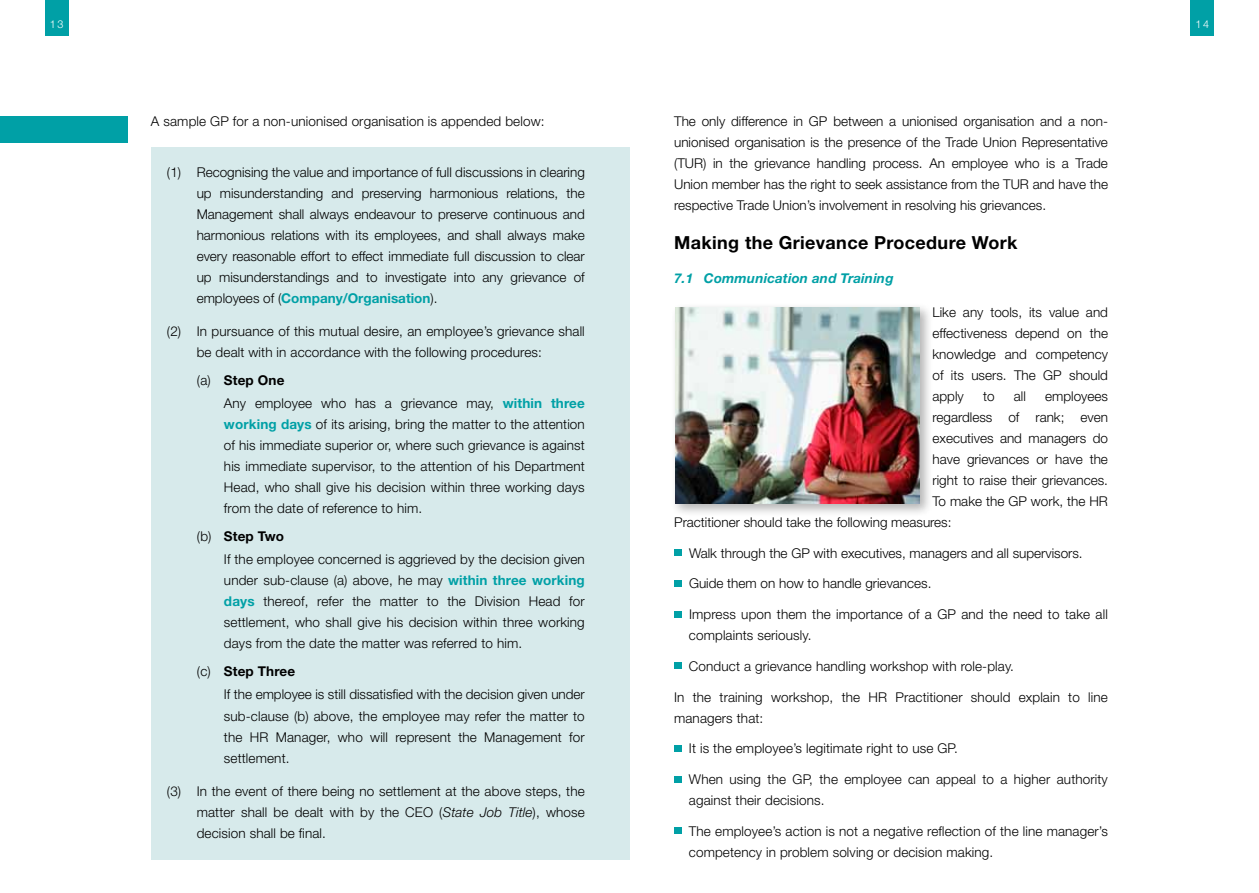
<style>
.page{position:relative;width:1259px;height:893px;background:#fff}
.page>*{position:absolute;margin:0;border:0;box-sizing:border-box;transform-origin:0 0}
.t1{font:700 18px "Helvetica Neue LT Std";letter-spacing:.02em;color:#000}
.t2{font:300 13.5px/21px "Helvetica Neue LT Std";letter-spacing:.01em;color:#000}
.t3{font:italic 700 13.5px "Helvetica Neue LT Std";letter-spacing:.01em;color:#00a0a6}
.t4{font:300 10.8px "Helvetica Neue LT Std";color:#fff}
.s1{font-weight:700;color:#00a0a6}
.s2{font-weight:700}
.s3{font-style:italic}
</style>
<div class="page">
<div style="left:1190px;top:0;width:24px;height:36px;background:#00a0a6"></div>
<div style="left:670px;top:302px;width:263px;height:215px;background:#000;opacity:.3"></div>
<img style="left:675px;top:307px;width:244px;height:197px">
<div style="left:674px;top:549px;width:7px;height:7px;background:#00a0a6"></div>
<div style="left:674px;top:580px;width:7px;height:7px;background:#00a0a6"></div>
<div style="left:674px;top:611px;width:7px;height:6px;background:#00a0a6"></div>
<div style="left:674px;top:663px;width:7px;height:6px;background:#00a0a6"></div>
<div style="left:674px;top:745px;width:7px;height:7px;background:#00a0a6"></div>
<div style="left:674px;top:776px;width:7px;height:7px;background:#00a0a6"></div>
<div style="left:674px;top:828px;width:7px;height:6px;background:#00a0a6"></div>
<div style="left:151px;top:148px;width:478px;height:712px;background:#d7eaeb"></div>
<div style="left:45px;top:0;width:23px;height:36px;background:#00a0a6"></div>
<div style="left:0;top:116px;width:128px;height:27px;background:#00a0a6"></div>
<p class="t4" style="left:50px;top:17px;width:15px">13</p>
<p class="t2" style="left:151px;top:110px;width:395px">A sample GP for a non-unionised organisation is appended below:</p>
<p class="t2" style="left:197px;top:161px;width:390px;text-align:justify;text-indent:-30px">(1) Recognising the value and importance of full discussions in clearing up misunderstanding and preserving harmonious relations, the Management shall always endeavour to preserve continuous and harmonious relations with its employees, and shall always make every reasonable effort to effect immediate full discussion to clear up misunderstandings and to investigate into any grievance of employees of (<span class="s1">Company/Organisation</span>).</p>
<p class="t2" style="left:197px;top:321px;width:389px;text-indent:-30px">(2) In pursuance of this mutual desire, an employee’s grievance shall be dealt with in accordance with the following procedures:</p>
<p class="t2" style="left:224px;top:368px;width:362px;line-height:23.2px;text-indent:-27px">(a) <span class="s2">Step One<br></span>Any employee who has a grievance may, <span class="s1">within three</span></p>
<p class="t2" style="left:224px;top:414px;width:362px;text-align:justify"><span class="s1">working days</span> of its arising, bring the matter to the attention of his immediate superior or, where such grievance is against his immediate supervisor, to the attention of his Department Head, who shall give his decision within three working days from the date of reference to him.</p>
<p class="t2" style="left:224px;top:524px;width:362px;line-height:23.2px;text-indent:-27px">(b) <span class="s2">Step Two<br></span>If the employee concerned is aggrieved by the decision given</p>
<p class="t2" style="left:224px;top:570px;width:362px;text-align:justify">under sub-clause (a) above, he may <span class="s1">within three working days</span> thereof, refer the matter to the Division Head for settlement, who shall give his decision within three working days from the date the matter was referred to him.</p>
<p class="t2" style="left:224px;top:659px;width:362px;line-height:23.2px;text-indent:-27px">(c) <span class="s2">Step Three<br></span>If the employee is still dissatisfied with the decision given under</p>
<p class="t2" style="left:224px;top:705px;width:362px;text-align:justify">sub-clause (b) above, the employee may refer the matter to the HR Manager, who will represent the Management for settlement.</p>
<p class="t2" style="left:197px;top:781px;width:389px;text-align:justify;text-indent:-30px">(3) In the event of there being no settlement at the above steps, the matter shall be dealt with by the CEO (<span class="s3">State Job Title</span>), whose decision shall be final.</p>
<p class="t2" style="left:674px;top:110px;width:435px;text-align:justify">The only difference in GP between a unionised organisation and a non&shy;unionised organisation is the presence of the Trade Union Representative (TUR) in the grievance handling process. An employee who is a Trade Union member has the right to seek assistance from the TUR and have the respective Trade Union’s involvement in resolving his grievances.</p>
<h1 class="t1" style="left:674px;top:232px;width:345px">Making the Grievance Procedure Work</h1>
<p class="t3" style="left:674px;top:270px;width:221px">7.1 Communication and Training</p>
<p class="t2" style="left:932px;top:301px;width:177px;text-align:justify">Like any tools, its value and effectiveness depend on the knowledge and competency of its users. The GP should apply</p>
<p class="t2" style="left:983px;top:385px;width:13px">to</p>
<p class="t2" style="left:1014px;top:385px;width:14px">all</p>
<p class="t2" style="left:1045px;top:385px;width:64px">employees</p>
<p class="t2" style="left:932px;top:406px;width:177px">regardless of rank; even</p>
<p class="t2" style="left:932px;top:427px;width:177px">executives and managers do</p>
<p class="t2" style="left:932px;top:448px;width:177px">have grievances or have the</p>
<p class="t2" style="left:932px;top:469px;width:177px">right to raise their grievances.</p>
<p class="t2" style="left:932px;top:490px;width:177px">To make the GP work, the HR</p>
<p class="t2" style="left:674px;top:511px;width:279px">Practitioner should take the following measures:</p>
<p class="t2" style="left:674px;top:542px;width:410px">• Walk through the GP with executives, managers and all supervisors.</p>
<p class="t2" style="left:674px;top:573px;width:259px">• Guide them on how to handle grievances.</p>
<p class="t2" style="left:689px;top:604px;width:420px;text-indent:-15px">• Impress upon them the importance of a GP and the need to take all complaints seriously.</p>
<p class="t2" style="left:674px;top:655px;width:341px">• Conduct a grievance handling workshop with role-play.</p>
<p class="t2" style="left:674px;top:686px;width:435px">In the training workshop, the HR Practitioner should explain to line managers that:</p>
<p class="t2" style="left:674px;top:738px;width:285px">• It is the employee’s legitimate right to use GP.</p>
<p class="t2" style="left:689px;top:769px;width:420px;text-indent:-15px">• When using the GP, the employee can appeal to a higher authority against their decisions.</p>
<p class="t2" style="left:689px;top:820px;width:420px;text-indent:-15px">• The employee’s action is not a negative reflection of the line manager’s competency in problem solving or decision making.</p>
<p class="t4" style="left:1195px;top:17px;width:15px">14</p>
</div>
